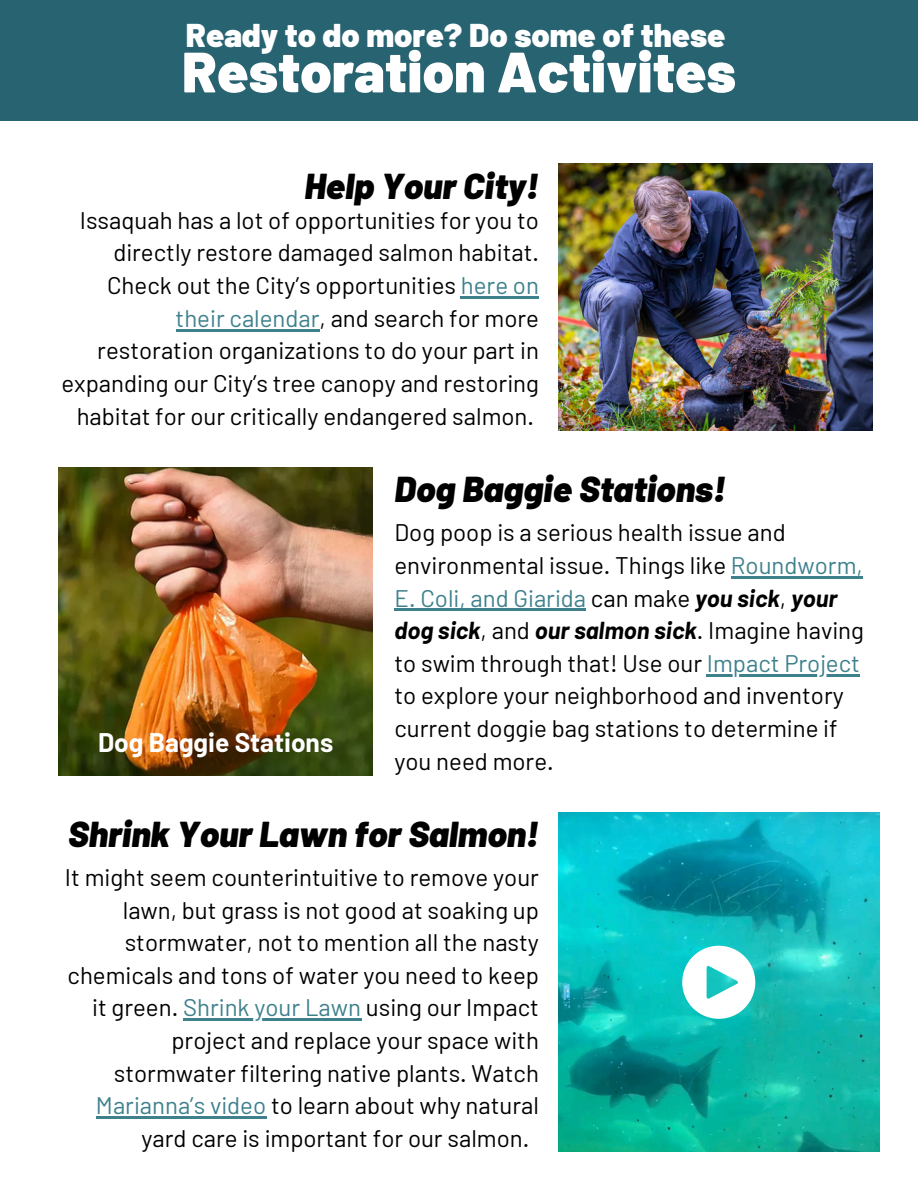
<style>
.page{position:relative;width:918px;height:1188px;background:#fff}
.page>*{position:absolute;margin:0;border:0;box-sizing:border-box;transform-origin:0 0}
.t1{font:900 56.85px "Barlow";color:#fff}
.t2{font:italic 900 36px "Barlow";color:#000}
.t3{font:900 33px "Barlow";color:#fff}
.t4{font:700 26.25px "Barlow";color:#fff}
.t5{font:24px/32.7px "Barlow";color:#000}
.s1{color:#3e818d}
.s2{font-weight:700;font-style:italic}
</style>
<div class="page">
<div style="left:0;top:0;width:918px;height:121px;background:#286371"></div>
<img style="left:558px;top:164px;width:314px;height:267px">
<img style="left:58px;top:467px;width:314px;height:308px">
<img style="left:558px;top:812px;width:321px;height:340px">
<hr style="left:731px;top:576px;width:132px;height:2px;background:#3e818d">
<hr style="left:394px;top:609px;width:192px;height:2px;background:#3e818d">
<hr style="left:707px;top:674px;width:153px;height:2px;background:#3e818d">
<hr style="left:461px;top:296px;width:78px;height:3px;background:#3e818d">
<hr style="left:176px;top:329px;width:144px;height:2px;background:#3e818d">
<hr style="left:183px;top:1019px;width:178px;height:2px;background:#3e818d">
<hr style="left:96px;top:1117px;width:170px;height:2px;background:#3e818d">
<svg style="left:682px;top:946px;width:73px;height:73px"></svg>
<p class="t3" style="left:186px;top:14px;width:541px">Ready to do more? Do some of these</p>
<p class="t1" style="left:182px;top:36px;width:555px">Restoration Activites</p>
<h1 class="t2" style="left:305px;top:163px;width:236px">Help Your City!</h1>
<p class="t5" style="left:61px;top:203px;width:479px;text-align:right">Issaquah has a lot of opportunities for you to directly restore damaged salmon habitat.<br>Check out the City’s opportunities <span class="s1">here on their calendar</span>, and search for more restoration organizations to do your part in expanding our City’s tree canopy and restoring habitat for our critically endangered salmon.</p>
<h1 class="t4" style="left:98px;top:726px;width:237px">Dog Baggie Stations</h1>
<p class="t2" style="left:394px;top:466px;width:333px">Dog Baggie Stations!</p>
<p class="t5" style="left:394px;top:515px;width:471px">Dog poop is a serious health issue and environmental issue. Things like <span class="s1">Roundworm, E. Coli, and Giarida</span> can make <span class="s2">you sick</span>, <span class="s2">your dog sick</span>, and <span class="s2">our salmon sick</span>. Imagine having to swim through that! Use our <span class="s1">Impact Project</span></p>
<h2 class="t5" style="left:394px;top:678px;width:451px">to explore your neighborhood and inventory current doggie bag stations to determine if you need more.</h2>
<p class="t2" style="left:68px;top:811px;width:472px">Shrink Your Lawn for Salmon!</p>
<p class="t5" style="left:65px;top:860px;width:476px;text-align:right">It might seem counterintuitive to remove your lawn, but grass is not good at soaking up stormwater, not to mention all the nasty chemicals and tons of water you need to keep it green. <span class="s1">Shrink your Lawn</span> using our Impact</p>
<p class="t5" style="left:172px;top:1023px;width:369px">project and replace your space with</p>
<p class="t5" style="left:114px;top:1056px;width:427px">stormwater filtering native plants. Watch</p>
<p class="t5" style="left:96px;top:1088px;width:444px"><span class="s1">Marianna’s video</span> to learn about why natural</p>
<p class="t5" style="left:142px;top:1121px;width:389px">yard care is important for our salmon.</p>
</div>
